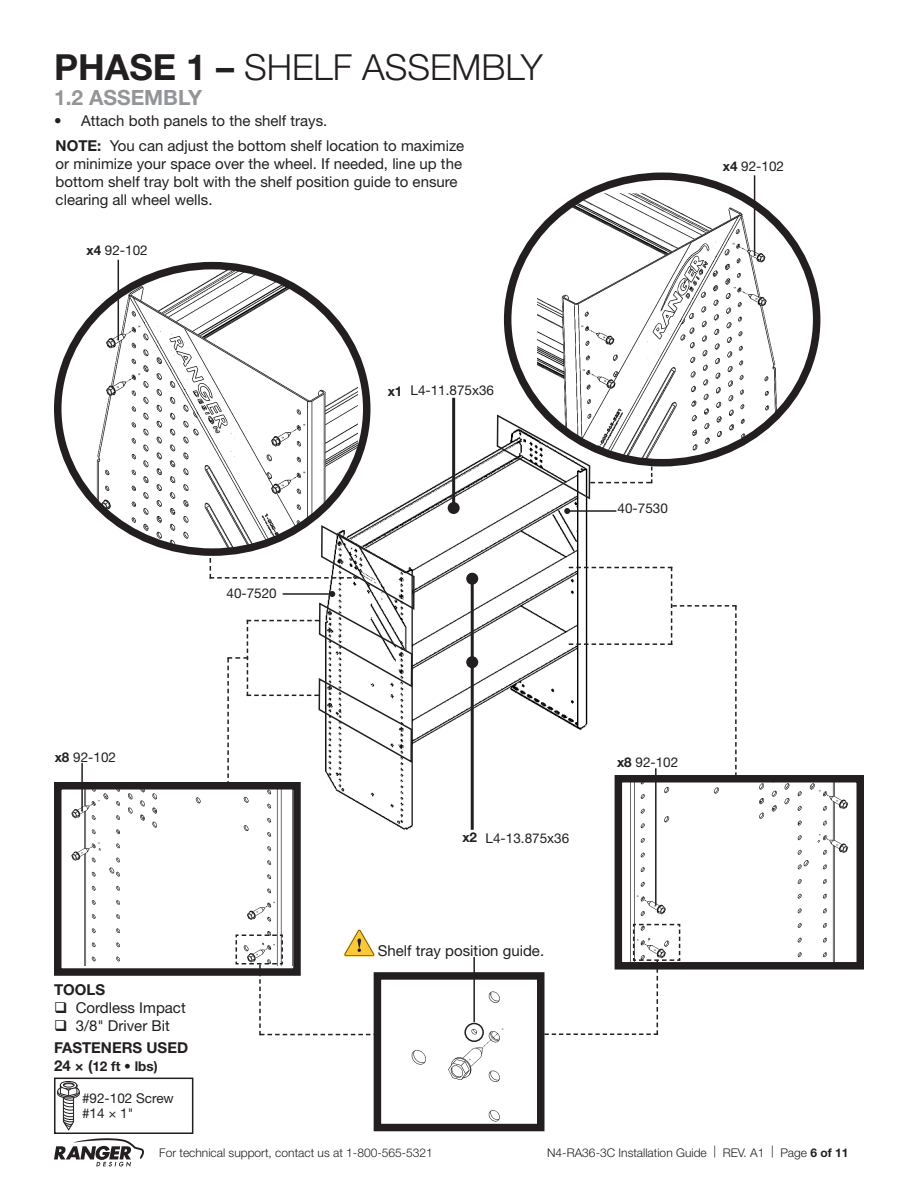
<style>
.page{position:relative;width:918px;height:1188px;background:#fff}
.page>*{position:absolute;margin:0;border:0;box-sizing:border-box;transform-origin:0 0}
.Phase{font:300 36px "Helvetica Neue LT Std";color:#231f20}
.Steps{font:700 21px "Helvetica Neue LT Std";color:#939598}
.t1{font:15px/18px "Helvetica Neue LT Std";color:#231f20}
.t2{font:700 15px "Helvetica Neue LT Std";color:#231f20}
.t3{font:13.5px/15px "Helvetica Neue LT Std";color:#231f20}
.t4{font:700 13.5px "Helvetica Neue LT Std";color:#231f20}
.t5{font:300 12px "Helvetica Neue LT Std";color:#231f20}
.s1{font-weight:700}
.s2{font-size:15px}
.s3{font-weight:400}
</style>
<div class="page">
<svg style="left:54px;top:1138px;width:90px;height:29px"></svg>
<img style="left:333px;top:410px;width:256px;height:420px">
<hr style="left:471px;top:579px;width:3px;height:89px;background:#231f20">
<div style="left:466px;top:573px;width:12px;height:12px;background:#231f20;border-radius:50%"></div>
<img style="left:71px;top:791px;width:211px;height:174px">
<div style="left:54px;top:782px;width:247px;height:194px;border:8px solid #231f20"></div>
<img style="left:411px;top:991px;width:93px;height:131px">
<div style="left:374px;top:972px;width:170px;height:159px;border:8px solid #231f20"></div>
<img style="left:70px;top:270px;width:288px;height:278px">
<div style="left:54px;top:262px;width:316px;height:294px;border:8px solid #231f20;border-radius:50%"></div>
<hr style="left:471px;top:662px;width:3px;height:168px;background:#231f20">
<div style="left:466px;top:656px;width:12px;height:12px;background:#231f20;border-radius:50%"></div>
<hr style="left:452px;top:398px;width:3px;height:110px;background:#231f20">
<div style="left:448px;top:502px;width:12px;height:12px;background:#231f20;border-radius:50%"></div>
<img style="left:630px;top:784px;width:219px;height:177px">
<div style="left:615px;top:775px;width:249px;height:195px;border:8px solid #231f20"></div>
<hr style="left:473px;top:957px;width:2px;height:65px;background:#231f20">
<img style="left:355px;top:929px;width:9px;height:5px">
<hr style="left:567px;top:510px;width:49px;height:2px;background:#231f20">
<svg style="left:564px;top:508px;width:6px;height:6px"></svg>
<svg style="left:496px;top:414px;width:156px;height:87px"></svg>
<svg style="left:210px;top:524px;width:205px;height:262px"></svg>
<img style="left:537px;top:193px;width:248px;height:270px">
<div style="left:504px;top:172px;width:316px;height:294px;border:8px solid #231f20;border-radius:50%"></div>
<svg style="left:57px;top:1077px;width:23px;height:54px"></svg>
<div style="left:54px;top:1078px;width:139px;height:56px;border:2px solid #231f20"></div>
<svg style="left:235px;top:934px;width:143px;height:101px"></svg>
<svg style="left:544px;top:923px;width:137px;height:112px"></svg>
<hr style="left:118px;top:260px;width:1px;height:80px;background:#231f20">
<div style="left:464px;top:1023px;width:20px;height:19px;border:2px solid #231f20;border-radius:50%"></div>
<hr style="left:754px;top:175px;width:1px;height:81px;background:#231f20">
<hr style="left:655px;top:768px;width:2px;height:138px;background:#231f20">
<hr style="left:81px;top:763px;width:2px;height:49px;background:#231f20">
<svg style="left:569px;top:567px;width:168px;height:210px"></svg>
<p class="Phase" style="left:54px;top:45px;width:490px"><span class="s1">PHASE 1 –</span> SHELF ASSEMBLY</p>
<p class="Steps" style="left:54px;top:84px;width:150px">1.2 ASSEMBLY</p>
<p class="t1" style="left:54px;top:111px;width:275px">• Attach both panels to the shelf trays.</p>
<p class="t1" style="left:56px;top:136px;width:410px"><span class="s1">NOTE:</span> You can adjust the bottom shelf location to maximize or minimize your space over the wheel. If needed, line up the bottom shelf tray bolt with the shelf position guide to ensure clearing all wheel wells.</p>
<p class="t3" style="left:86px;top:243px;width:63px"><span class="s1">x4</span> 92-102</p>
<p class="t3" style="left:226px;top:585px;width:52px">40-7520</p>
<p class="t4" style="left:388px;top:382px;width:16px">x1</p>
<p class="t3" style="left:411px;top:383px;width:85px">L4-11.875x36</p>
<p class="t3" style="left:723px;top:158px;width:63px"><span class="s1">x4</span> 92-102</p>
<p class="t3" style="left:618px;top:501px;width:52px">40-7530</p>
<p class="t3" style="left:55px;top:749px;width:63px"><span class="s1">x8</span> 92-102</p>
<p class="t2" style="left:54px;top:980px;width:53px">TOOLS</p>
<p class="t1" style="left:54px;top:998px;width:133px">❑ Cordless Impact</p>
<p class="t1" style="left:54px;top:1016px;width:117px">❑ 3/8" Driver Bit</p>
<p class="t2" style="left:54px;top:1038px;width:136px">FASTENERS USED</p>
<p class="t4" style="left:54px;top:1058px;width:105px"><span class="s2">24 × (</span>12 ft <span class="s3">•</span> lbs)</p>
<p class="t3" style="left:82px;top:1091px;width:93px">#92-102 Screw #14 × 1"</p>
<p class="t4" style="left:462px;top:829px;width:16px">x2</p>
<p class="t3" style="left:486px;top:831px;width:85px">L4-13.875x36</p>
<p class="t1" style="left:378px;top:941px;width:168px">Shelf tray position guide.</p>
<p class="t3" style="left:617px;top:755px;width:63px"><span class="s1">x8</span> 92-102</p>
<p class="t5" style="left:159px;top:1145px;width:275px">For technical support, contact us at 1-800-565-5321</p>
<p class="t5" style="left:547px;top:1145px;width:303px">N4-RA36-3C Installation Guide | REV. A1 | Page <span class="s1">6 of 11</span></p>
</div>
